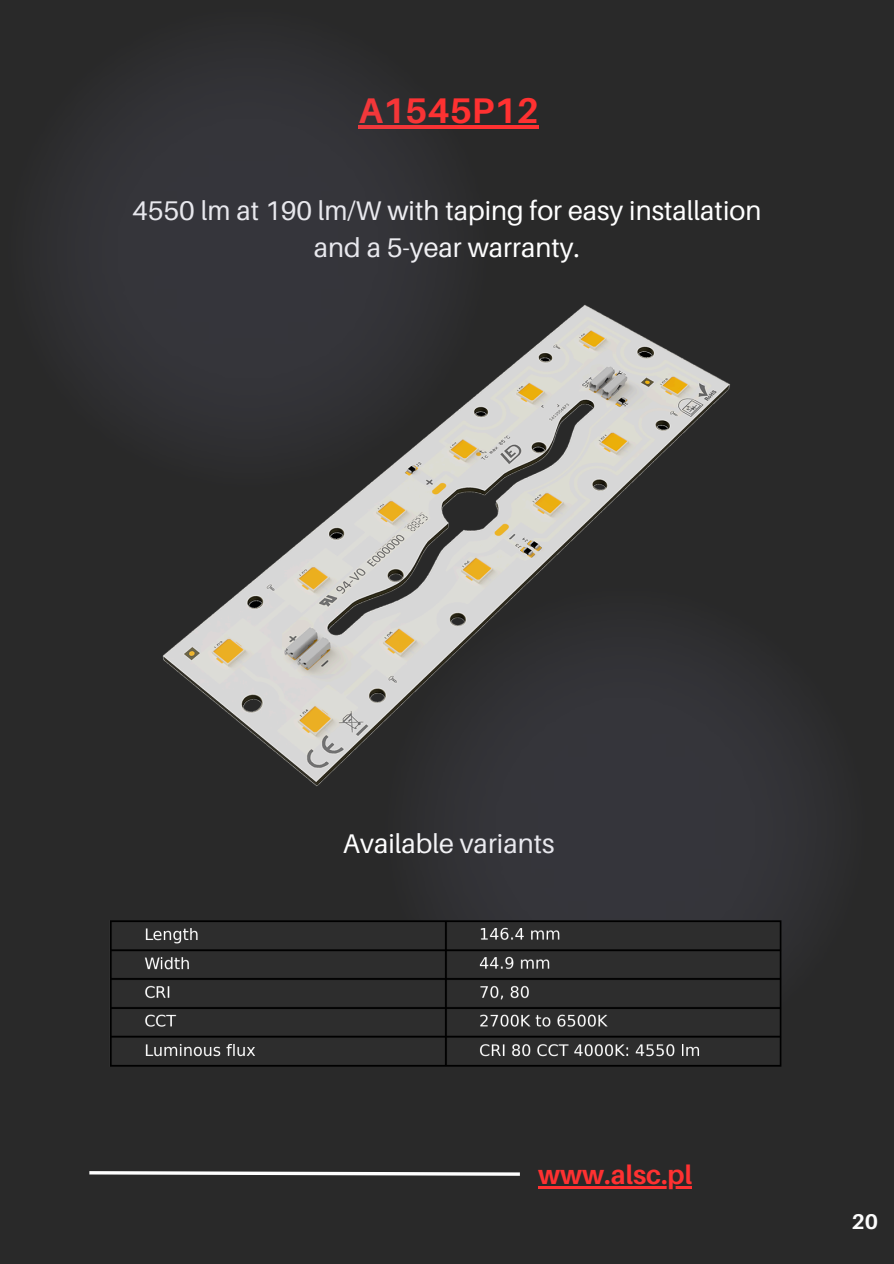
<style>
.page{position:relative;width:894px;height:1264px;background:#fff}
.page>*{position:absolute;margin:0;border:0;box-sizing:border-box;transform-origin:0 0}
.t1{font:700 35.7px "Aileron";color:#ff3131}
.t2{font:27px/37.2px "Aileron";color:#fff;text-align:center}
.t3{font:700 26.55px "Aileron";color:#ff3131}
.t4{font:700 21.3px "Aileron";color:#fcfcfc}
</style>
<div class="page">
<div style="left:0;top:0;width:893px;height:1263px;background:#292929"></div>
<svg style="left:89px;top:1171px;width:431px;height:5px"></svg>
<hr style="left:358px;top:125px;width:180px;height:3px;background:#ff3131">
<svg style="left:64px;top:65px;width:430px;height:341px;fill:#333337"></svg>
<div style="left:441px;top:682px;width:370px;height:239px;background:#35353a"></div>
<img style="left:155px;top:289px;width:583px;height:506px">
<img style="left:110px;top:920px;width:674px;height:147px">
<hr style="left:538px;top:1186px;width:154px;height:2px;background:#ff3131">
<p class="t1" style="left:358px;top:88px;width:181px">A1545P12</p>
<h1 class="t2" style="left:132px;top:191px;width:630px">4550 lm at 190 lm/W with taping for easy installation and a 5-year warranty.</h1>
<p class="t2" style="left:343px;top:824px;width:213px">Available variants</p>
<p class="t3" style="left:538px;top:1158px;width:155px">www.alsc.pl</p>
<p class="t4" style="left:851px;top:1208px;width:28px">20</p>
</div>
